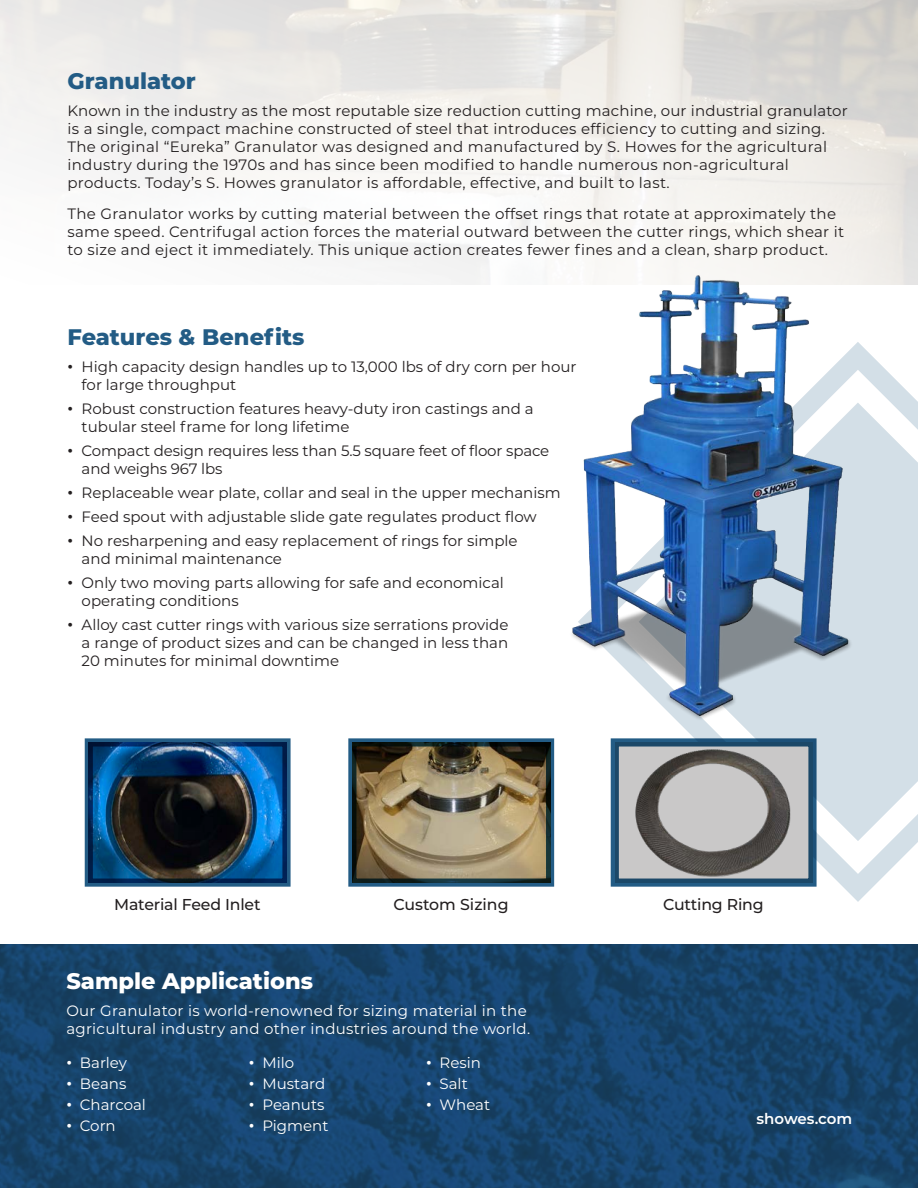
<style>
.page{position:relative;width:918px;height:1188px;background:#fff}
.page>*{position:absolute;margin:0;border:0;box-sizing:border-box;transform-origin:0 0}
.t1{font:800 22.5px "Montserrat";color:#235c85}
.t2{font:800 22.5px "Montserrat";color:#fff}
.t3{font:500 15.75px "Montserrat";letter-spacing:-.01em;color:#231f20}
.t4{font:15px/18px "Montserrat";letter-spacing:.005em;color:#231f20}
.t5{font:15px/18px "Montserrat";letter-spacing:.02em;color:#fff}
.t6{font:600 15px "Montserrat";color:#fff}
.t7{font:15px "Montserrat";color:#fff}
.s1{font-weight:700}
</style>
<div class="page">
<img style="left:0;top:945px;width:918px;height:243px">
<svg style="left:610px;top:342px;width:308px;height:560px;fill:#d3dfe7"></svg>
<img style="left:563px;top:268px;width:289px;height:453px">
<img style="left:620px;top:747px;width:188px;height:131px">
<div style="left:611px;top:738px;width:206px;height:149px;border:8px solid #235c85"></div>
<img style="left:357px;top:747px;width:188px;height:131px">
<div style="left:348px;top:738px;width:206px;height:149px;border:8px solid #235c85"></div>
<img style="left:94px;top:747px;width:188px;height:131px">
<div style="left:85px;top:738px;width:206px;height:149px;border:8px solid #235c85"></div>
<h1 class="t1" style="left:68px;top:71px;width:130px">Granulator</h1>
<p class="t4" style="left:68px;top:103px;width:782px">Known in the industry as the most reputable size reduction cutting machine, our industrial granulator is a single, compact machine constructed of steel that introduces efficiency to cutting and sizing.<br>The original “Eureka” Granulator was designed and manufactured by S. Howes for the agricultural industry during the 1970s and has since been modified to handle numerous non-agricultural products. Today’s S. Howes granulator is affordable, effective, and built to last.</p>
<p class="t4" style="left:68px;top:206px;width:778px">The Granulator works by cutting material between the offset rings that rotate at approximately the same speed. Centrifugal action forces the material outward between the cutter rings, which shear it to size and eject it immediately. This unique action creates fewer fines and a clean, sharp product.</p>
<h1 class="t1" style="left:68px;top:327px;width:238px">Features &amp; Benefits</h1>
<p class="t4" style="left:82px;top:359px;width:496px;text-indent:-14px"><span class="s1">•</span> High capacity design handles up to 13,000 lbs of dry corn per hour for large throughput</p>
<p class="t4" style="left:82px;top:401px;width:454px;text-indent:-14px"><span class="s1">•</span> Robust construction features heavy-duty iron castings and a tubular steel frame for long lifetime</p>
<p class="t4" style="left:82px;top:443px;width:469px;text-indent:-14px"><span class="s1">•</span> Compact design requires less than 5.5 square feet of floor space and weighs 967 lbs</p>
<p class="t4" style="left:68px;top:485px;width:495px"><span class="s1">•</span> Replaceable wear plate, collar and seal in the upper mechanism</p>
<p class="t4" style="left:68px;top:509px;width:471px"><span class="s1">•</span> Feed spout with adjustable slide gate regulates product flow</p>
<p class="t4" style="left:82px;top:533px;width:437px;text-indent:-14px"><span class="s1">•</span> No resharpening and easy replacement of rings for simple and minimal maintenance</p>
<p class="t4" style="left:82px;top:575px;width:424px;text-indent:-14px"><span class="s1">•</span> Only two moving parts allowing for safe and economical operating conditions</p>
<p class="t4" style="left:82px;top:617px;width:428px;text-align:justify;text-indent:-14px"><span class="s1">•</span> Alloy cast cutter rings with various size serrations provide a range of product sizes and can be changed in less than 20 minutes for minimal downtime</p>
<p class="t3" style="left:114px;top:898px;width:148px">Material Feed Inlet</p>
<p class="t3" style="left:393px;top:898px;width:117px">Custom Sizing</p>
<p class="t3" style="left:663px;top:898px;width:102px">Cutting Ring</p>
<h1 class="t2" style="left:66px;top:971px;width:248px">Sample Applications</h1>
<p class="t5" style="left:66px;top:1003px;width:465px">Our Granulator is world-renowned for sizing material in the agricultural industry and other industries around the world.</p>
<p class="t5" style="left:66px;top:1055px;width:62px"><span class="s1">•</span> Barley</p>
<p class="t5" style="left:66px;top:1076px;width:62px"><span class="s1">•</span> Beans</p>
<p class="t7" style="left:66px;top:1099px;width:81px"><span class="s1">•</span> Charcoal</p>
<p class="t5" style="left:66px;top:1118px;width:51px"><span class="s1">•</span> Corn</p>
<p class="t5" style="left:249px;top:1055px;width:47px"><span class="s1">•</span> Milo</p>
<p class="t5" style="left:249px;top:1076px;width:78px"><span class="s1">•</span> Mustard</p>
<p class="t5" style="left:249px;top:1097px;width:77px"><span class="s1">•</span> Peanuts</p>
<p class="t5" style="left:249px;top:1118px;width:81px"><span class="s1">•</span> Pigment</p>
<p class="t5" style="left:426px;top:1055px;width:56px"><span class="s1">•</span> Resin</p>
<p class="t5" style="left:426px;top:1076px;width:43px"><span class="s1">•</span> Salt</p>
<p class="t5" style="left:426px;top:1097px;width:66px"><span class="s1">•</span> Wheat</p>
<p class="t6" style="left:757px;top:1110px;width:97px">showes.com</p>
</div>
